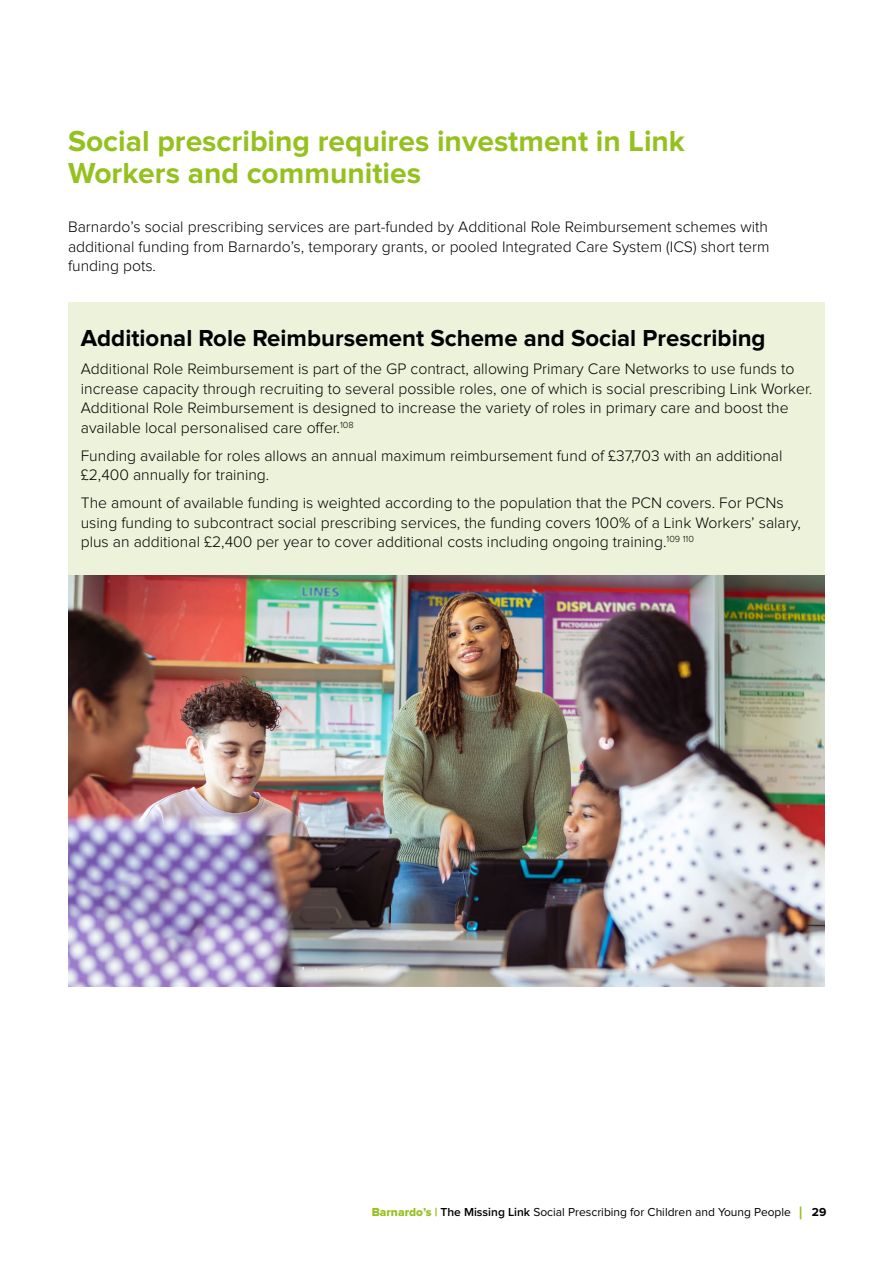
<style>
.page{position:relative;width:893px;height:1263px;background:#fff}
.page>*{position:absolute;margin:0;border:0;box-sizing:border-box;transform-origin:0 0}
.Headings{font:700 30px/31.5px "Proxima Nova";color:#95c11f}
.Sub_heading{font:700 24px "Proxima Nova";color:#000}
.Body{font:300 15.75px/19.5px "Proxima Nova";color:#000}
.t1{font:12px "Proxima Nova";color:#000}
.s1{font-family:"Proxima Nova Extrabld";color:#95c11f}
.s2{font-weight:600}
.s3{font-weight:700;font-size:18px;color:#95c11f}
.s4{font-weight:700}
</style>
<div class="page">
<div style="left:68px;top:302px;width:757px;height:284px;background:#ecf3da"></div>
<img style="left:68px;top:575px;width:756px;height:411px">
<p class="Headings" style="left:68px;top:127px;width:618px">Social prescribing requires investment in Link<br>Workers and communities</p>
<p class="Body" style="left:68px;top:218px;width:703px;text-align:justify">Barnardo’s social prescribing services are part-funded by Additional Role Reimbursement schemes with additional funding from Barnardo’s, temporary grants, or pooled Integrated Care System (ICS) short term funding pots.</p>
<p class="Sub_heading" style="left:81px;top:327px;width:686px">Additional Role Reimbursement Scheme and Social Prescribing</p>
<p class="Body" style="left:81px;top:360px;width:733px">Additional Role Reimbursement is part of the GP contract, allowing Primary Care Networks to use funds to increase capacity through recruiting to several possible roles, one of which is social prescribing Link Worker.<br>Additional Role Reimbursement is designed to increase the variety of roles in primary care and boost the available local personalised care offer.<sup>108</sup></p>
<p class="Body" style="left:81px;top:447px;width:703px">Funding available for roles allows an annual maximum reimbursement fund of £37,703 with an additional £2,400 annually for training.</p>
<p class="Body" style="left:81px;top:494px;width:722px">The amount of available funding is weighted according to the population that the PCN covers. For PCNs using funding to subcontract social prescribing services, the funding covers 100% of a Link Workers’ salary, plus an additional £2,400 per year to cover additional costs including ongoing training.<sup>109</sup> <sup>110</sup></p>
<p class="t1" style="left:372px;top:1206px;width:456px"><span class="s1">Barnardo’s |</span> <span class="s2">The Missing Link</span> Social Prescribing for Children and Young People <span class="s3">|</span> <span class="s4">29</span></p>
</div>
